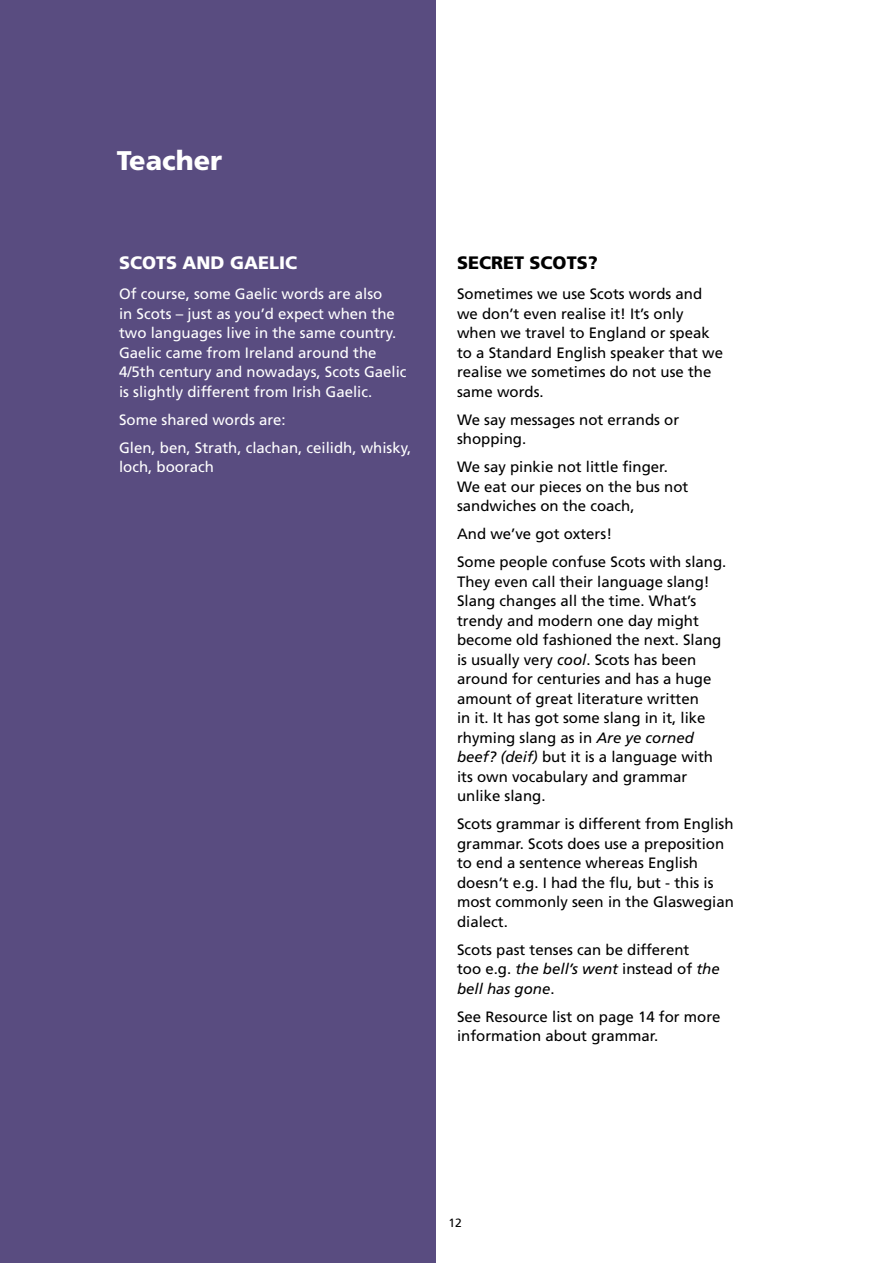
<style>
.page{position:relative;width:893px;height:1263px;background:#fff}
.page>*{position:absolute;margin:0;border:0;box-sizing:border-box;transform-origin:0 0}
.t1{font:900 27px "Frutiger";color:#fff}
.t2{font:900 18px "Frutiger";color:#fff}
.t3{font:900 18px "Frutiger";color:#000}
.t4{font:15px/19.5px "Frutiger";color:#000}
.t5{font:15px/19.5px "Frutiger";color:#fff}
.t6{font:12px "Frutiger";color:#000}
.s1{font-style:italic}
</style>
<div class="page">
<div style="left:0;top:0;width:435px;height:1263px;background:#594c80"></div>
<h1 class="t1" style="left:117px;top:144px;width:107px">Teacher</h1>
<p class="t2" style="left:119px;top:252px;width:180px">SCOTS AND GAELIC</p>
<p class="t5" style="left:119px;top:284px;width:289px">Of course, some Gaelic words are also<br>in Scots – just as you’d expect when the two languages live in the same country.<br>Gaelic came from Ireland around the 4/5th century and nowadays, Scots Gaelic is slightly different from Irish Gaelic.</p>
<p class="t5" style="left:119px;top:405px;width:294px;line-height:28px">Some shared words are:<br>Glen, ben, Strath, clachan, ceilidh, whisky,</p>
<p class="t5" style="left:119px;top:457px;width:96px">loch, boorach</p>
<p class="t3" style="left:457px;top:252px;width:142px">SECRET SCOTS?</p>
<p class="t4" style="left:457px;top:284px;width:267px">Sometimes we use Scots words and we don’t even realise it! It’s only when we travel to England or speak to a Standard English speaker that we realise we sometimes do not use the same words.</p>
<p class="t4" style="left:457px;top:410px;width:224px">We say messages not errands or shopping.</p>
<p class="t4" style="left:457px;top:457px;width:233px">We say pinkie not little finger.<br>We eat our pieces on the bus not sandwiches on the coach,</p>
<p class="t4" style="left:457px;top:520px;width:271px;line-height:28px">And we’ve got oxters!<br>Some people confuse Scots with slang.</p>
<p class="t4" style="left:457px;top:572px;width:266px">They even call their language slang!<br>Slang changes all the time. What’s trendy and modern one day might become old fashioned the next. Slang is usually very <span class="s1">cool</span>. Scots has been around for centuries and has a huge amount of great literature written<br>in it. It has got some slang in it, like rhyming slang as in <span class="s1">Are ye corned beef? (deif)</span> but it is a language with its own vocabulary and grammar unlike slang.</p>
<p class="t4" style="left:457px;top:814px;width:278px">Scots grammar is different from English grammar. Scots does use a preposition to end a sentence whereas English doesn’t e.g. I had the flu, but - this is most commonly seen in the Glaswegian dialect.</p>
<p class="t4" style="left:457px;top:940px;width:264px">Scots past tenses can be different<br>too e.g. <span class="s1">the bell’s went</span> instead of <span class="s1">the bell has gone</span>.</p>
<p class="t4" style="left:457px;top:1007px;width:265px">See Resource list on page 14 for more information about grammar.</p>
<p class="t6" style="left:449px;top:1215px;width:15px">12</p>
</div>
